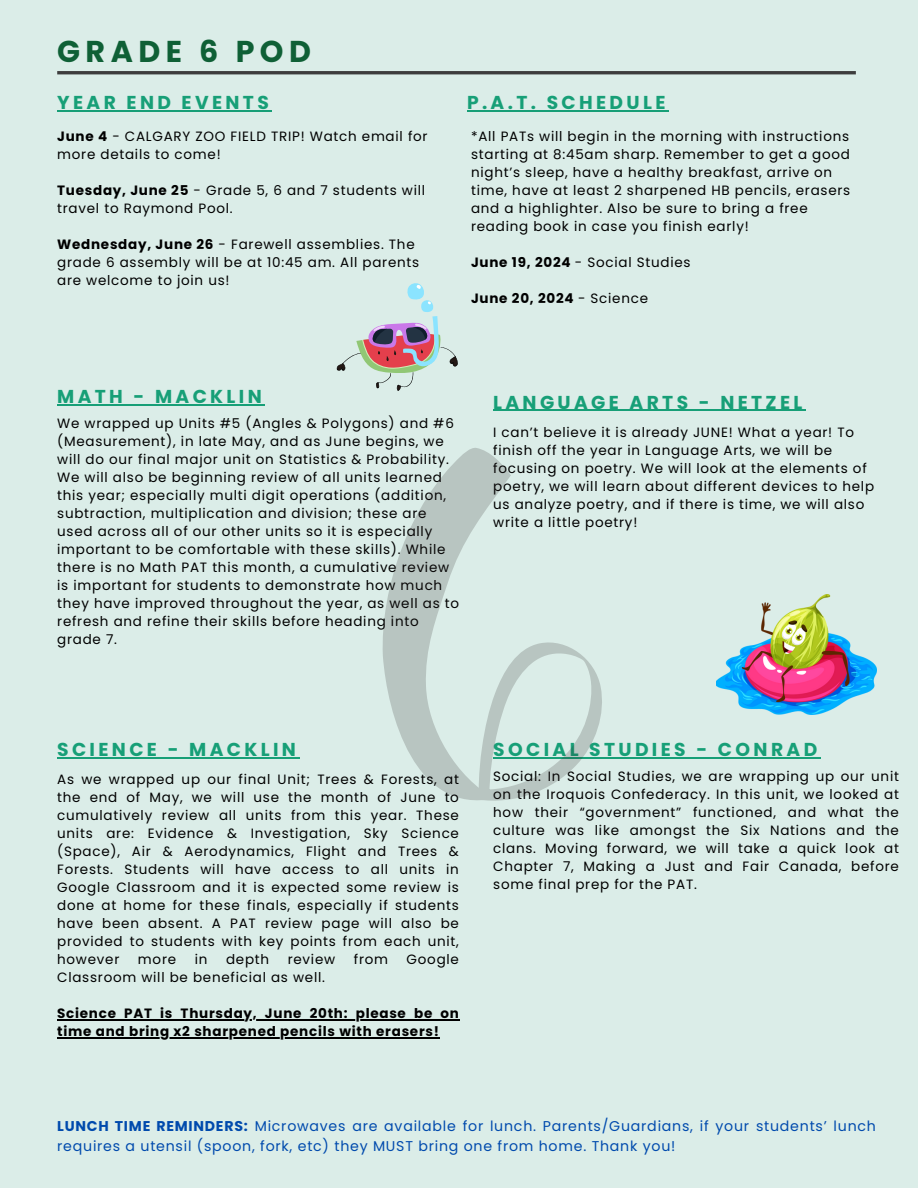
<style>
.page{position:relative;width:918px;height:1188px;background:#dbede8}
.page>*{position:absolute;margin:0;border:0;box-sizing:border-box;transform-origin:0 0}
.t1{font:700 30.15px "Poppins";letter-spacing:.18em;color:#0f6036}
.t2{font:700 18.75px "Poppins";letter-spacing:.18em;color:#179f77}
.t3{font:14.1px/19.2px "Poppins";letter-spacing:.055em;color:#004aad}
.t4{font:13.5px/18px "Poppins";letter-spacing:.055em;color:#000}
.t5{font:700 13.5px "Poppins";letter-spacing:.055em;color:#000}
.s1{font-weight:700}
.s2{font-weight:400}
</style>
<div class="page">
<hr style="left:493px;top:758px;width:328px;height:1px;background:#179f77">
<svg style="left:511px;top:642px;width:91px;height:157px"></svg>
<svg style="left:383px;top:448px;width:128px;height:353px"></svg>
<hr style="left:57px;top:71px;width:799px;height:3px;background:#3d3d3d">
<svg style="left:336px;top:283px;width:122px;height:108px"></svg>
<img style="left:716px;top:594px;width:161px;height:120px">
<hr style="left:57px;top:404px;width:208px;height:1px;background:#179f77">
<hr style="left:493px;top:410px;width:313px;height:1px;background:#179f77">
<hr style="left:57px;top:758px;width:242px;height:1px;background:#179f77">
<hr style="left:57px;top:1019px;width:403px;height:2px;background:#000">
<hr style="left:57px;top:1037px;width:383px;height:2px;background:#000">
<hr style="left:467px;top:110px;width:202px;height:1px;background:#179f77">
<hr style="left:57px;top:110px;width:215px;height:1px;background:#179f77">
<p class="t1" style="left:57px;top:31px;width:255px">GRADE 6 POD</p>
<h2 class="t2" style="left:57px;top:89px;width:213px">YEAR END EVENTS</h2>
<p class="t4" style="left:57px;top:127px;width:372px"><span class="s1">June 4</span> - CALGARY ZOO FIELD TRIP! Watch email for more details to come!</p>
<p class="t4" style="left:57px;top:181px;width:369px"><span class="s1">Tuesday, June 25</span> - Grade 5, 6 and 7 students will travel to Raymond Pool.</p>
<p class="t4" style="left:57px;top:235px;width:364px"><span class="s1">Wednesday, June 26</span> - Farewell assemblies. The grade 6 assembly will be at 10:45 am. All parents are welcome to join us!</p>
<p class="t2" style="left:467px;top:89px;width:200px">P.A.T. SCHEDULE</p>
<p class="t4" style="left:471px;top:127px;width:381px">*All PATs will begin in the morning with instructions starting at 8:45am sharp. Remember to get a good night’s sleep, have a healthy breakfast, arrive on time, have at least 2 sharpened HB pencils, erasers and a highlighter. Also be sure to bring a free reading book in case you finish early!</p>
<p class="t4" style="left:471px;top:253px;width:221px"><span class="s1">June 19, 2024</span> - Social Studies</p>
<h2 class="t5" style="left:471px;top:289px;width:179px">June 20, 2024 <span class="s2">- Science</span></h2>
<h2 class="t2" style="left:57px;top:383px;width:206px">MATH - MACKLIN</h2>
<p class="t2" style="left:493px;top:389px;width:311px">LANGUAGE ARTS - NETZEL</p>
<h2 class="t4" style="left:57px;top:414px;width:403px">We wrapped up Units #5 (Angles &amp; Polygons) and #6 (Measurement), in late May, and as June begins, we will do our final major unit on Statistics &amp; Probability.<br>We will also be beginning review of all units learned this year; especially multi digit operations (addition, subtraction, multiplication and division; these are used across all of our other units so it is especially important to be comfortable with these skills). While there is no Math PAT this month, a cumulative review is important for students to demonstrate how much they have improved throughout the year, as well as to refresh and refine their skills before heading into grade 7.</h2>
<h2 class="t4" style="left:493px;top:423px;width:382px">I can’t believe it is already JUNE! What a year! To finish off the year in Language Arts, we will be focusing on poetry. We will look at the elements of poetry, we will learn about different devices to help us analyze poetry, and if there is time, we will also write a little poetry!</h2>
<p class="t2" style="left:57px;top:737px;width:240px">SCIENCE - MACKLIN</p>
<p class="t4" style="left:57px;top:771px;width:403px;text-align:justify">As we wrapped up our final Unit; Trees &amp; Forests, at the end of May, we will use the month of June to cumulatively review all units from this year. These units are: Evidence &amp; Investigation, Sky Science (Space), Air &amp; Aerodynamics, Flight and Trees &amp; Forests. Students will have access to all units in Google Classroom and it is expected some review is done at home for these finals, especially if students have been absent. A PAT review page will also be provided to students with key points from each unit, however</p>
<p class="t4" style="left:138px;top:951px;width:40px">more</p>
<p class="t4" style="left:195px;top:951px;width:14px">in</p>
<p class="t4" style="left:226px;top:951px;width:45px">depth</p>
<p class="t4" style="left:288px;top:951px;width:49px">review</p>
<p class="t4" style="left:354px;top:951px;width:36px">from</p>
<p class="t4" style="left:407px;top:951px;width:54px">Google</p>
<p class="t4" style="left:57px;top:969px;width:269px">Classroom will be beneficial as well.</p>
<p class="t5" style="left:57px;top:1004px;width:403px">Science PAT is Thursday, June 20th: please be on</p>
<h2 class="t5" style="left:57px;top:1022px;width:383px">time and bring x2 sharpened pencils with erasers!</h2>
<h1 class="t2" style="left:493px;top:737px;width:325px">SOCIAL STUDIES - CONRAD</h1>
<p class="t4" style="left:493px;top:768px;width:407px;text-align:justify">Social: In Social Studies, we are wrapping up our unit on the Iroquois Confederacy. In this unit, we looked at how their “government” functioned, and what the culture was like amongst the Six Nations and the clans. Moving forward, we will take a quick look at Chapter 7, Making a Just and Fair Canada, before some final prep for the PAT.</p>
<p class="t3" style="left:57px;top:1117px;width:820px"><span class="s1">LUNCH TIME REMINDERS:</span> Microwaves are available for lunch. Parents/Guardians, if your students’ lunch requires a utensil (spoon, fork, etc) they MUST bring one from home. Thank you!</p>
</div>
